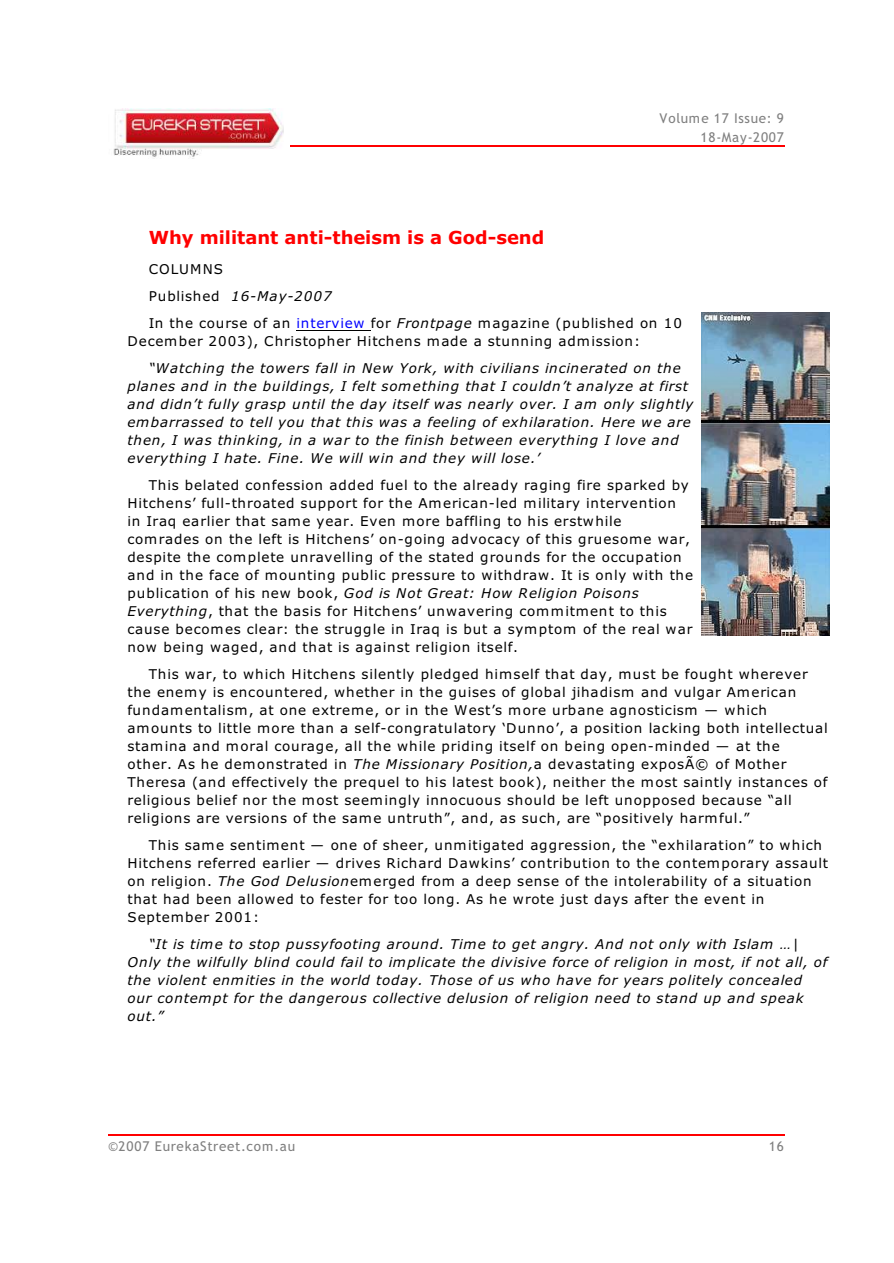
<style>
.page{position:relative;width:894px;height:1263px;background:#fff}
.page>*{position:absolute;margin:0;border:0;box-sizing:border-box;transform-origin:0 0}
.t1{font:700 18px "Verdana";letter-spacing:.005em;color:#f00}
.t2{font:13.5px/18px "Verdana";letter-spacing:.06em;color:#000}
.t3{font:italic 13.5px/18px "Verdana";letter-spacing:.06em;color:#000}
.t4{font:13.5px/18.9px "Trebuchet MS";letter-spacing:.055em;color:#808080;text-align:right}
.s1{font-style:italic}
.s2{color:#00f}
</style>
<div class="page">
<img style="left:113px;top:108px;width:171px;height:51px">
<hr style="left:290px;top:146px;width:495px;height:1px;background:#f00">
<hr style="left:108px;top:1135px;width:677px;height:1px;background:#f00">
<img style="left:702px;top:313px;width:128px;height:323px">
<hr style="left:297px;top:330px;width:74px;height:1px;background:#000">
<p class="t4" style="left:660px;top:110px;width:126px">Volume 17 Issue: 9<br>18-May-2007</p>
<h1 class="t1" style="left:149px;top:230px;width:397px">Why militant anti-theism is a God-send</h1>
<p class="t2" style="left:149px;top:256px;width:535px;line-height:27px">COLUMNS<br>Published <span class="s1">16-May-2007<br></span>In the course of an <span class="s2">interview</span> for <span class="s1">Frontpage</span> magazine (published on 10</p>
<p class="t2" style="left:127px;top:333px;width:514px">December 2003), Christopher Hitchens made a stunning admission:</p>
<p class="t3" style="left:127px;top:360px;width:567px;text-indent:21px">“Watching the towers fall in New York, with civilians incinerated on the planes and in the buildings, I felt something that I couldn’t analyze at first and didn’t fully grasp until the day itself was nearly over. I am only slightly embarrassed to tell you that this was a feeling of exhilaration. Here we are then, I was thinking, in a war to the finish between everything I love and everything I hate. Fine. We will win and they will lose.’</p>
<p class="t2" style="left:127px;top:477px;width:567px;text-indent:21px">This belated confession added fuel to the already raging fire sparked by Hitchens’ full-throated support for the American-led military intervention<br>in Iraq earlier that same year. Even more baffling to his erstwhile comrades on the left is Hitchens’ on-going advocacy of this gruesome war, despite the complete unravelling of the stated grounds for the occupation and in the face of mounting public pressure to withdraw. It is only with the publication of his new book, <span class="s1">God is Not Great: How Religion Poisons Everything</span>, that the basis for Hitchens’ unwavering commitment to this cause becomes clear: the struggle in Iraq is but a symptom of the real war now being waged, and that is against religion itself.</p>
<p class="t2" style="left:127px;top:666px;width:702px;text-indent:21px">This war, to which Hitchens silently pledged himself that day, must be fought wherever the enemy is encountered, whether in the guises of global jihadism and vulgar American fundamentalism, at one extreme, or in the West’s more urbane agnosticism — which amounts to little more than a self-congratulatory ‘Dunno’, a position lacking both intellectual stamina and moral courage, all the while priding itself on being open-minded — at the<br>other. As he demonstrated in <span class="s1">The Missionary Position,</span>a devastating exposÃ© of Mother Theresa (and effectively the prequel to his latest book), neither the most saintly instances of religious belief nor the most seemingly innocuous should be left unopposed because “all religions are versions of the same untruth”, and, as such, are “positively harmful.”</p>
<p class="t2" style="left:127px;top:837px;width:702px;text-indent:21px">This same sentiment — one of sheer, unmitigated aggression, the “exhilaration” to which Hitchens referred earlier — drives Richard Dawkins’ contribution to the contemporary assault on religion. <span class="s1">The God Delusion</span>emerged from a deep sense of the intolerability of a situation that had been allowed to fester for too long. As he wrote just days after the event in September 2001:</p>
<p class="t3" style="left:127px;top:936px;width:702px;text-indent:21px">“It is time to stop pussyfooting around. Time to get angry. And not only with Islam …| Only the wilfully blind could fail to implicate the divisive force of religion in most, if not all, of the violent enmities in the world today. Those of us who have for years politely concealed our contempt for the dangerous collective delusion of religion need to stand up and speak out.”</p>
<p class="t4" style="left:108px;top:1138px;width:189px">©2007 EurekaStreet.com.au</p>
<p class="t4" style="left:769px;top:1138px;width:17px">16</p>
</div>
